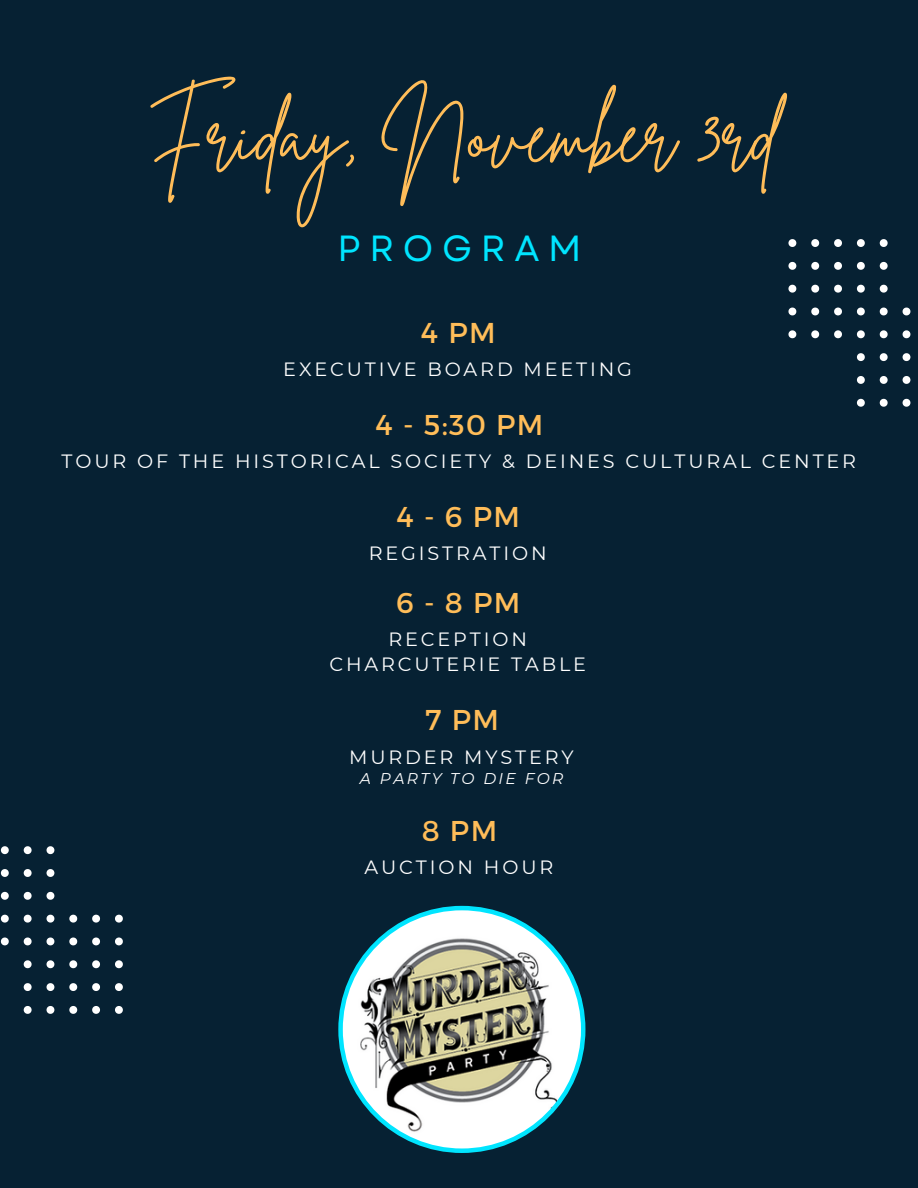
<style>
.page{position:relative;width:918px;height:1188px;background:#062133}
.page>*{position:absolute;margin:0;border:0;box-sizing:border-box;transform-origin:0 0}
.t1{font:77.7px "Brittany Signature";color:#ffbd59}
.t2{font:36.3px "Garet";letter-spacing:.24em;color:#00e5ff}
.t3{font:28.65px "Montserrat";letter-spacing:.05em;color:#ffbd59}
.t4{font:19.2px "Montserrat";letter-spacing:.15em;color:#fff}
.t5{font:italic 15.6px "Montserrat";letter-spacing:.15em;color:#fff}
</style>
<div class="page">
<svg style="left:338px;top:906px;width:247px;height:247px"></svg>
<svg style="left:1px;top:846px;width:8px;height:8px"></svg>
<svg style="left:24px;top:846px;width:8px;height:8px"></svg>
<svg style="left:47px;top:846px;width:7px;height:8px"></svg>
<svg style="left:1px;top:869px;width:8px;height:8px"></svg>
<svg style="left:24px;top:869px;width:8px;height:8px"></svg>
<svg style="left:47px;top:869px;width:7px;height:8px"></svg>
<svg style="left:1px;top:892px;width:8px;height:8px"></svg>
<svg style="left:24px;top:892px;width:8px;height:8px"></svg>
<svg style="left:47px;top:892px;width:7px;height:8px"></svg>
<svg style="left:1px;top:915px;width:8px;height:8px"></svg>
<svg style="left:24px;top:915px;width:8px;height:8px"></svg>
<svg style="left:47px;top:915px;width:7px;height:8px"></svg>
<svg style="left:69px;top:915px;width:8px;height:8px"></svg>
<svg style="left:92px;top:915px;width:8px;height:8px"></svg>
<svg style="left:115px;top:915px;width:8px;height:8px"></svg>
<svg style="left:1px;top:938px;width:8px;height:7px"></svg>
<svg style="left:24px;top:938px;width:8px;height:7px"></svg>
<svg style="left:47px;top:938px;width:7px;height:7px"></svg>
<svg style="left:69px;top:938px;width:8px;height:7px"></svg>
<svg style="left:92px;top:938px;width:8px;height:7px"></svg>
<svg style="left:115px;top:938px;width:8px;height:7px"></svg>
<svg style="left:24px;top:960px;width:8px;height:8px"></svg>
<svg style="left:47px;top:960px;width:7px;height:8px"></svg>
<svg style="left:69px;top:960px;width:8px;height:8px"></svg>
<svg style="left:92px;top:960px;width:8px;height:8px"></svg>
<svg style="left:115px;top:960px;width:8px;height:8px"></svg>
<svg style="left:24px;top:983px;width:8px;height:8px"></svg>
<svg style="left:47px;top:983px;width:7px;height:8px"></svg>
<svg style="left:69px;top:983px;width:8px;height:8px"></svg>
<svg style="left:92px;top:983px;width:8px;height:8px"></svg>
<svg style="left:115px;top:983px;width:8px;height:8px"></svg>
<svg style="left:24px;top:1006px;width:8px;height:8px"></svg>
<svg style="left:47px;top:1006px;width:7px;height:8px"></svg>
<svg style="left:69px;top:1006px;width:8px;height:8px"></svg>
<svg style="left:92px;top:1006px;width:8px;height:8px"></svg>
<svg style="left:115px;top:1006px;width:8px;height:8px"></svg>
<svg style="left:788px;top:239px;width:8px;height:8px"></svg>
<svg style="left:811px;top:239px;width:8px;height:8px"></svg>
<svg style="left:834px;top:239px;width:8px;height:8px"></svg>
<svg style="left:857px;top:239px;width:8px;height:8px"></svg>
<svg style="left:880px;top:239px;width:8px;height:8px"></svg>
<svg style="left:788px;top:262px;width:8px;height:8px"></svg>
<svg style="left:811px;top:262px;width:8px;height:8px"></svg>
<svg style="left:834px;top:262px;width:8px;height:8px"></svg>
<svg style="left:857px;top:262px;width:8px;height:8px"></svg>
<svg style="left:880px;top:262px;width:8px;height:8px"></svg>
<svg style="left:788px;top:285px;width:8px;height:8px"></svg>
<svg style="left:811px;top:285px;width:8px;height:8px"></svg>
<svg style="left:834px;top:285px;width:8px;height:8px"></svg>
<svg style="left:857px;top:285px;width:8px;height:8px"></svg>
<svg style="left:880px;top:285px;width:8px;height:8px"></svg>
<svg style="left:788px;top:308px;width:8px;height:7px"></svg>
<svg style="left:811px;top:308px;width:8px;height:7px"></svg>
<svg style="left:834px;top:308px;width:8px;height:7px"></svg>
<svg style="left:857px;top:308px;width:8px;height:7px"></svg>
<svg style="left:880px;top:308px;width:8px;height:7px"></svg>
<svg style="left:903px;top:308px;width:7px;height:7px"></svg>
<svg style="left:788px;top:330px;width:8px;height:8px"></svg>
<svg style="left:811px;top:330px;width:8px;height:8px"></svg>
<svg style="left:834px;top:330px;width:8px;height:8px"></svg>
<svg style="left:857px;top:330px;width:8px;height:8px"></svg>
<svg style="left:880px;top:330px;width:8px;height:8px"></svg>
<svg style="left:903px;top:330px;width:7px;height:8px"></svg>
<svg style="left:857px;top:353px;width:8px;height:8px"></svg>
<svg style="left:880px;top:353px;width:8px;height:8px"></svg>
<svg style="left:903px;top:353px;width:7px;height:8px"></svg>
<svg style="left:857px;top:376px;width:8px;height:8px"></svg>
<svg style="left:880px;top:376px;width:8px;height:8px"></svg>
<svg style="left:903px;top:376px;width:7px;height:8px"></svg>
<svg style="left:857px;top:399px;width:8px;height:8px"></svg>
<svg style="left:880px;top:399px;width:8px;height:8px"></svg>
<svg style="left:903px;top:399px;width:7px;height:8px"></svg>
<p class="t1" style="left:147px;top:84px;width:632px">Friday, November 3rd</p>
<p class="t2" style="left:337px;top:222px;width:246px">PROGRAM</p>
<p class="t3" style="left:421px;top:314px;width:76px">4 PM</p>
<p class="t4" style="left:283px;top:357px;width:350px">EXECUTIVE BOARD MEETING</p>
<p class="t3" style="left:376px;top:406px;width:169px">4 - 5:30 PM</p>
<p class="t4" style="left:62px;top:449px;width:796px">TOUR OF THE HISTORICAL SOCIETY &amp; DEINES CULTURAL CENTER</p>
<p class="t3" style="left:397px;top:498px;width:125px">4-6PM</p>
<p class="t4" style="left:369px;top:541px;width:179px">REGISTRATION</p>
<p class="t3" style="left:396px;top:584px;width:126px">6-8PM</p>
<p class="t4" style="left:388px;top:627px;width:140px">RECEPTION</p>
<p class="t4" style="left:329px;top:652px;width:258px">CHARCUTERIE TABLE</p>
<p class="t3" style="left:425px;top:701px;width:75px">7 PM</p>
<p class="t4" style="left:349px;top:745px;width:226px">MURDER MYSTERY</p>
<p class="t5" style="left:360px;top:769px;width:205px">A PARTY TO DIE FOR</p>
<p class="t3" style="left:422px;top:813px;width:77px">8 PM</p>
<p class="t4" style="left:365px;top:855px;width:190px">AUCTION HOUR</p>
</div>
